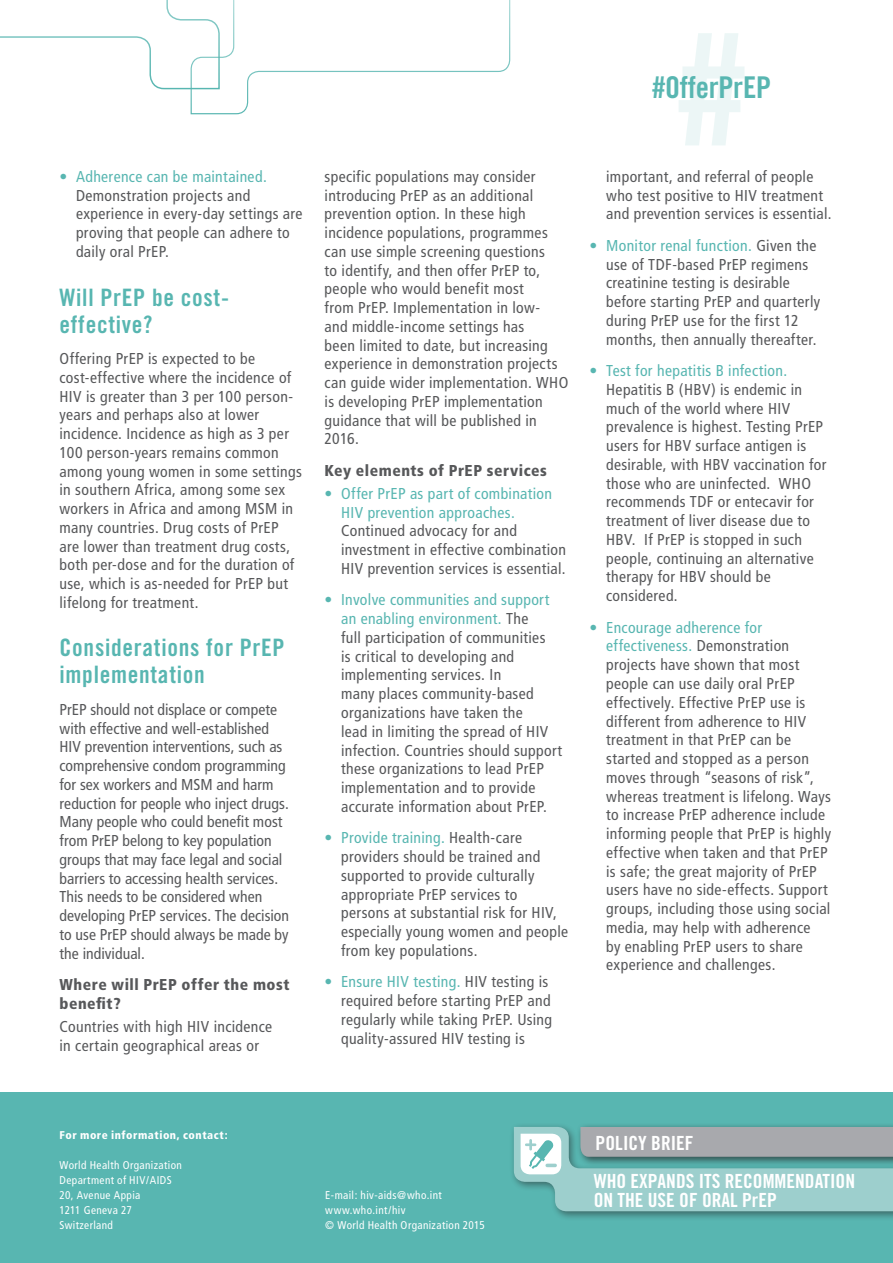
<style>
.page{position:relative;width:893px;height:1263px;background:#fff}
.page>*{position:absolute;margin:0;border:0;box-sizing:border-box;transform-origin:0 0}
.t1{font:30px "Trade Gothic Bold Cond Twenty";letter-spacing:-.01em;color:#58b6b1}
.Body_bullet_level_1{font:24px/27px "Trade Gothic Bold Cond Twenty";letter-spacing:.03em;color:#58b6b1}
.t2{font:19.5px/19.5px "Trade Gothic Bold Cond Twenty";color:#fff}
.Body_bullet_level_1-2{font:condensed 15.75px/18.8px "Frutiger";letter-spacing:.02em;color:#57585a}
.Body_text{font:condensed 15.75px/18.8px "Frutiger";letter-spacing:.02em;color:#57585a}
.Body_text-2{font:condensed 15.75px/18.8px "Frutiger";color:#57585a}
.Body_bullet_level_1-3{font:900 condensed 15.75px/18.8px "Frutiger";letter-spacing:.03em;color:#57585a}
.Body_text-3{font:condensed 11.25px/15px "Frutiger";letter-spacing:.035em;color:#fff}
.Body_text-4{font:900 condensed 11.25px "Frutiger";letter-spacing:.045em;color:#fff}
.s1{color:#58b6b1}
</style>
<div class="page">
<svg style="left:0;top:0;width:511px;height:115px"></svg>
<div style="left:0;top:1093px;width:893px;height:170px;background:#58b6b1"></div>
<div style="left:509px;top:1122px;width:384px;height:99px;background:#231f20;opacity:.5"></div>
<svg style="left:514px;top:1125px;width:379px;height:86px;background:#94bcbb"></svg>
<svg style="left:679px;top:33px;width:65px;height:112px"></svg>
<p class="t1" style="left:652px;top:69px;width:120px">#OfferPrEP</p>
<p class="Body_bullet_level_1-2" style="left:76px;top:167px;width:228px;text-indent:-16px"><span class="s1">• Adherence can be maintained.<br></span>Demonstration projects and experience in every-day settings are proving that people can adhere to daily oral PrEP.</p>
<p class="Body_bullet_level_1" style="left:60px;top:283px;width:171px">Will PrEP be cost&shy;effective?</p>
<p class="Body_text" style="left:60px;top:349px;width:244px">Offering PrEP is expected to be cost-effective where the incidence of HIV is greater than 3 per 100 person&shy;years and perhaps also at lower incidence. Incidence as high as 3 per 100 person-years remains common among young women in some settings in southern Africa, among some sex workers in Africa and among MSM in many countries. Drug costs of PrEP are lower than treatment drug costs, both per-dose and for the duration of use, which is as-needed for PrEP but lifelong for treatment.</p>
<p class="Body_bullet_level_1" style="left:60px;top:634px;width:227px">Considerations for PrEP implementation</p>
<p class="Body_text-2" style="left:60px;top:700px;width:231px">PrEP should not displace or compete with effective and well-established HIV prevention interventions, such as comprehensive condom programming for sex workers and MSM and harm reduction for people who inject drugs.<br>Many people who could benefit most from PrEP belong to key population groups that may face legal and social barriers to accessing health services.<br>This needs to be considered when developing PrEP services. The decision to use PrEP should always be made by the individual.</p>
<p class="Body_bullet_level_1-3" style="left:60px;top:975px;width:231px">Where will PrEP offer the most benefit?</p>
<p class="Body_text" style="left:60px;top:1017px;width:214px">Countries with high HIV incidence in certain geographical areas or</p>
<p class="Body_text" style="left:325px;top:167px;width:245px">specific populations may consider introducing PrEP as an additional prevention option. In these high incidence populations, programmes can use simple screening questions<br>to identify, and then offer PrEP to, people who would benefit most<br>from PrEP. Implementation in low-<br>and middle-income settings has<br>been limited to date, but increasing experience in demonstration projects can guide wider implementation. WHO is developing PrEP implementation guidance that will be published in<br>2016.</p>
<p class="Body_bullet_level_1-3" style="left:325px;top:461px;width:224px">Key elements of PrEP services</p>
<p class="Body_bullet_level_1-2" style="left:341px;top:484px;width:227px;text-indent:-16px"><span class="s1">• Offer PrEP as part of combination HIV prevention approaches.<br></span>Continued advocacy for and investment in effective combination HIV prevention services is essential.</p>
<p class="Body_bullet_level_1-2" style="left:341px;top:591px;width:223px;text-indent:-16px"><span class="s1">• Involve communities and support an enabling environment.</span> The<br>full participation of communities<br>is critical to developing and implementing services. In<br>many places community-based organizations have taken the<br>lead in limiting the spread of HIV infection. Countries should support these organizations to lead PrEP implementation and to provide accurate information about PrEP.</p>
<p class="Body_bullet_level_1-2" style="left:341px;top:828px;width:229px;text-indent:-16px"><span class="s1">• Provide training.</span> Health-care providers should be trained and supported to provide culturally appropriate PrEP services to persons at substantial risk for HIV, especially young women and people from key populations.</p>
<p class="Body_bullet_level_1-2" style="left:341px;top:972px;width:213px;text-indent:-16px"><span class="s1">• Ensure HIV testing.</span> HIV testing is required before starting PrEP and regularly while taking PrEP. Using quality-assured HIV testing is</p>
<p class="Body_bullet_level_1-2" style="left:606px;top:167px;width:227px">important, and referral of people who test positive to HIV treatment and prevention services is essential.</p>
<p class="Body_bullet_level_1-2" style="left:606px;top:236px;width:216px;text-indent:-16px"><span class="s1">• Monitor renal function.</span> Given the use of TDF-based PrEP regimens creatinine testing is desirable before starting PrEP and quarterly during PrEP use for the first 12 months, then annually thereafter.</p>
<p class="Body_bullet_level_1-2" style="left:606px;top:361px;width:222px;text-indent:-16px"><span class="s1">• Test for hepatitis B infection.<br></span>Hepatitis B (HBV) is endemic in much of the world where HIV prevalence is highest. Testing PrEP users for HBV surface antigen is desirable, with HBV vaccination for those who are uninfected. WHO recommends TDF or entecavir for treatment of liver disease due to<br>HBV. If PrEP is stopped in such people, continuing an alternative therapy for HBV should be considered.</p>
<p class="Body_bullet_level_1-2" style="left:606px;top:618px;width:227px;text-indent:-16px"><span class="s1">• Encourage adherence for effectiveness.</span> Demonstration projects have shown that most people can use daily oral PrEP effectively. Effective PrEP use is different from adherence to HIV treatment in that PrEP can be started and stopped as a person moves through “seasons of risk”, whereas treatment is lifelong. Ways to increase PrEP adherence include informing people that PrEP is highly effective when taken and that PrEP is safe; the great majority of PrEP users have no side-effects. Support groups, including those using social media, may help with adherence<br>by enabling PrEP users to share experience and challenges.</p>
<p class="Body_text-4" style="left:60px;top:1128px;width:170px">For more information, contact:</p>
<p class="Body_text-3" style="left:60px;top:1157px;width:124px">World Health Organization<br>Department of HIV/AIDS<br>20, Avenue Appia<br>1211 Geneva 27<br>Switzerland</p>
<p class="Body_text-3" style="left:325px;top:1187px;width:118px">E-mail: hiv-aids@who.int</p>
<p class="Body_text-3" style="left:325px;top:1202px;width:82px">www.who.int/hiv</p>
<p class="Body_text-3" style="left:325px;top:1217px;width:161px">© World Health Organization 2015</p>
<p class="t2" style="left:595px;top:1133px;width:100px">POLICY BRIEF</p>
<p class="t2" style="left:594px;top:1171px;width:263px">WHO EXPANDS ITS RECOMMENDATION<br>ON THE USE OF ORAL PrEP</p>
</div>
